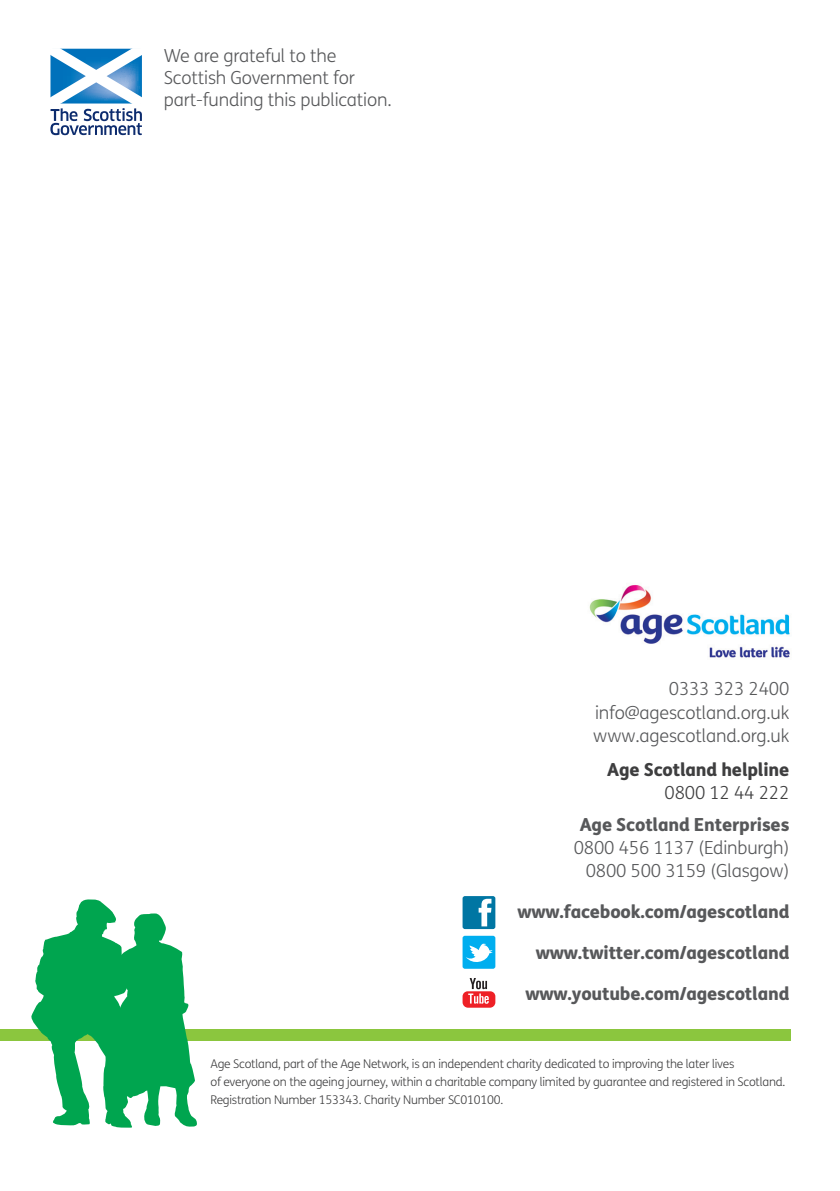
<style>
.page{position:relative;width:840px;height:1191px;background:#fff}
.page>*{position:absolute;margin:0;border:0;box-sizing:border-box;transform-origin:0 0}
.body{font:300 18px/23px "FS Me";letter-spacing:-.01em;color:#57585a;text-align:justify}
.body-2{font:800 18px "FS Me";letter-spacing:-.01em;color:#57585a}
.boiler_plate{font:300 18px/22px "FS Me";letter-spacing:-.01em;color:#57585a}
.body-3{font:800 18px/23px "FS Me";letter-spacing:-.01em;color:#3e3e3f;text-align:right}
.body-4{font:300 12px/18px "FS Me";letter-spacing:-.02em;color:#3e3e3f}
.s1{font-weight:300}
.s2{font-weight:800}
</style>
<div class="page">
<div style="left:0;top:1029px;width:789px;height:11px;background:#8bc63e"></div>
<svg style="left:29px;top:899px;width:168px;height:229px"></svg>
<img style="left:589px;top:585px;width:201px;height:73px">
<div style="left:462px;top:896px;width:33px;height:33px;background:#0076a3;border-radius:2px"></div>
<svg style="left:478px;top:898px;width:13px;height:28px"></svg>
<div style="left:462px;top:935px;width:33px;height:33px;background:#00aeef;border-radius:2px"></div>
<svg style="left:466px;top:943px;width:26px;height:19px"></svg>
<div style="left:462px;top:991px;width:33px;height:16px;background:#ee2026;border-radius:5px"></div>
<svg style="left:468px;top:978px;width:20px;height:25px"></svg>
<svg style="left:50px;top:48px;width:92px;height:87px"></svg>
<p class="boiler_plate" style="left:164px;top:44px;width:229px">We are grateful to the<br>Scottish Government for part-funding this publication.</p>
<p class="body" style="left:593px;top:677px;width:197px;text-indent:75px">0333 323 2400 info@agescotland.org.uk www.agescotland.org.uk</p>
<p class="body-3" style="left:606px;top:757px;width:184px">Age Scotland helpline<br><span class="s1">0800 12 44 222</span></p>
<p class="body" style="left:573px;top:812px;width:217px;text-align:right"><span class="s2">Age Scotland Enterprises<br></span>0800 456 1137 (Edinburgh)<br>0800 500 3159 (Glasgow)</p>
<p class="body-2" style="left:517px;top:897px;width:273px">www.facebook.com/agescotland</p>
<p class="body-2" style="left:535px;top:938px;width:255px">www.twitter.com/agescotland</p>
<p class="body-2" style="left:525px;top:979px;width:265px">www.youtube.com/agescotland</p>
<p class="body-4" style="left:210px;top:1054px;width:576px">Age Scotland, part of the Age Network, is an independent charity dedicated to improving the later lives<br>of everyone on the ageing journey, within a charitable company limited by guarantee and registered in Scotland.<br>Registration Number 153343. Charity Number SC010100.</p>
</div>
